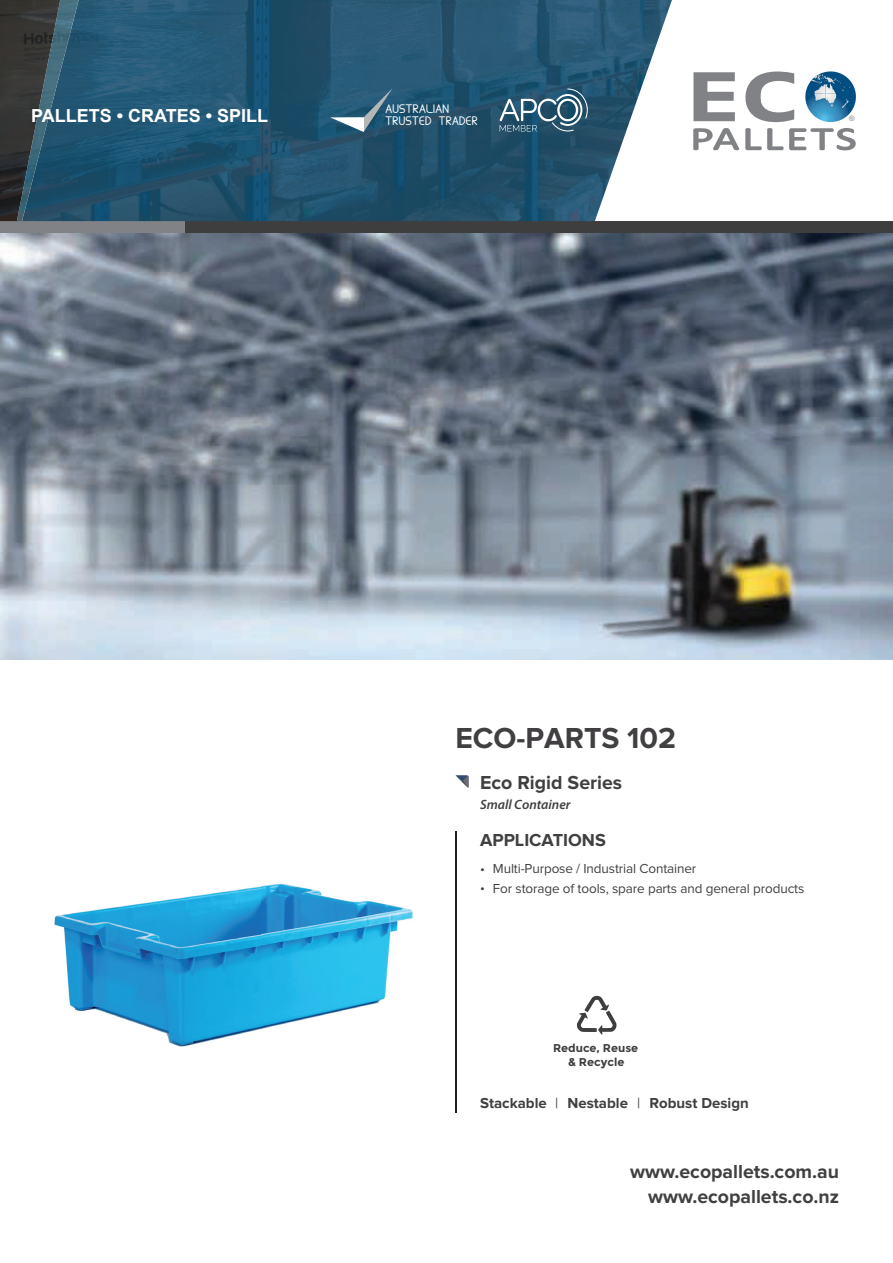
<style>
.page{position:relative;width:893px;height:1263px;background:#fff}
.page>*{position:absolute;margin:0;border:0;box-sizing:border-box;transform-origin:0 0}
.t1{font:700 30px "Proxima Nova";color:#413f41}
.t2{font:700 19.5px/24.6px "Proxima Nova";color:#413f41;text-align:right}
.t3{font:700 18px "Arial";color:#fff}
.t4{font:700 18px "Proxima Nova";color:#413f41}
.t5{font:700 15px "Proxima Nova";color:#413f41}
.t6{font:13.5px "Proxima Nova";letter-spacing:-.01em;color:#413f41}
.t7{font:700 13.5px/12px "Stefani EHYOW00";letter-spacing:.025em;color:#fff}
.t8{font:italic 600 13.5px "Myriad Pro";color:#413f41}
.t9{font:700 11.25px/13.6px "Montserrat";color:#3e3e3f;text-align:center}
.t10{font:7.35px "Arial";color:#818285}
.s1{font-weight:400}
</style>
<div class="page">
<div style="left:0;top:221px;width:893px;height:13px;background:#3e3e3f"></div>
<div style="left:0;top:221px;width:184px;height:13px;background:#808285"></div>
<svg style="left:693px;top:71px;width:163px;height:80px"></svg>
<img style="left:79px;top:0;width:343px;height:221px">
<img style="left:422px;top:0;width:250px;height:177px">
<img style="left:422px;top:177px;width:188px;height:44px">
<img style="left:60px;top:0;width:19px;height:221px">
<img style="left:0;top:0;width:17px;height:221px">
<img style="left:17px;top:0;width:43px;height:221px">
<svg style="left:500px;top:89px;width:88px;height:42px"></svg>
<img style="left:0;top:234px;width:893px;height:425px">
<svg style="left:455px;top:775px;width:13px;height:13px"></svg>
<hr style="left:455px;top:831px;width:2px;height:282px;background:#231f20">
<svg style="left:330px;top:88px;width:63px;height:44px"></svg>
<img style="left:54px;top:883px;width:359px;height:164px">
<svg style="left:577px;top:996px;width:39px;height:39px"></svg>
<p class="t7" style="left:386px;top:103px;width:94px">AUSTRALIAN<br>TRUSTED TRADER</p>
<h3 class="t3" style="left:31px;top:103px;width:239px">PALLETS • CRATES • SPILL</h3>
<p class="t10" style="left:849px;top:113px;width:7px">®</p>
<h1 class="t1" style="left:455px;top:720px;width:222px">ECO-PARTS 102</h1>
<h2 class="t2" style="left:480px;top:770px;width:144px">Eco Rigid Series</h2>
<p class="t8" style="left:480px;top:796px;width:92px">Small Container</p>
<h3 class="t4" style="left:480px;top:829px;width:127px">APPLICATIONS</h3>
<p class="t6" style="left:480px;top:862px;width:218px">• Multi-Purpose / Industrial Container</p>
<p class="t6" style="left:480px;top:882px;width:326px">• For storage of tools, spare parts and general products</p>
<p class="t9" style="left:553px;top:1041px;width:87px">Reduce, Reuse &amp; Recycle</p>
<p class="t5" style="left:480px;top:1094px;width:270px">Stackable <span class="s1">|</span> Nestable <span class="s1">|</span> Robust Design</p>
<h2 class="t2" style="left:630px;top:1160px;width:210px">www.ecopallets.com.au www.ecopallets.co.nz</h2>
</div>
